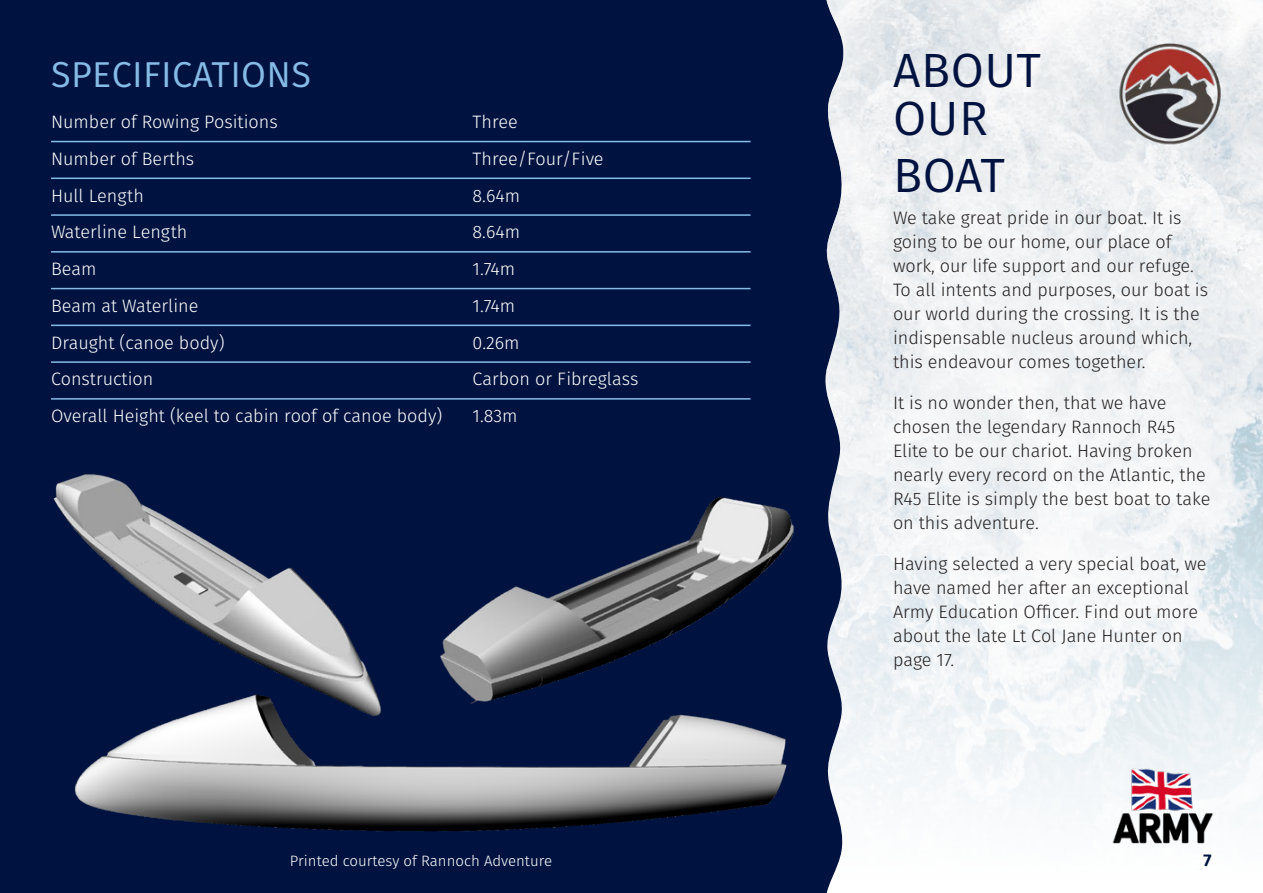
<style>
.page{position:relative;width:1263px;height:893px;background:#001340}
.page>*{position:absolute;margin:0;border:0;box-sizing:border-box;transform-origin:0 0}
.t1{font:48px/48px "Fira Sans";letter-spacing:.01em;color:#001340}
.t2{font:36px "Fira Sans";letter-spacing:.01em;color:#85bbe5}
.Body{font:300 18px/24px "Fira Sans";color:#231f20}
.t3{font:300 18px "Fira Sans";color:#fff}
.t4{font:700 16.5px "Fira Sans";color:#001340}
.t5{font:300 15px "Fira Sans";color:#fff}
</style>
<div class="page">
<img style="left:74px;top:738px;width:713px;height:94px">
<img style="left:825px;top:0;width:438px;height:893px">
<img style="left:1097px;top:9px;width:149px;height:174px">
<img style="left:53px;top:474px;width:323px;height:264px">
<img style="left:376px;top:431px;width:485px;height:307px">
<hr style="left:51px;top:141px;width:699px;height:1px;background:#85bbe5">
<hr style="left:51px;top:178px;width:699px;height:1px;background:#85bbe5">
<hr style="left:51px;top:214px;width:699px;height:2px;background:#85bbe5">
<hr style="left:51px;top:251px;width:699px;height:2px;background:#85bbe5">
<hr style="left:51px;top:288px;width:699px;height:1px;background:#85bbe5">
<hr style="left:51px;top:325px;width:699px;height:1px;background:#85bbe5">
<hr style="left:51px;top:361px;width:699px;height:2px;background:#85bbe5">
<hr style="left:51px;top:398px;width:699px;height:2px;background:#85bbe5">
<img style="left:1083px;top:739px;width:159px;height:133px">
<p class="t2" style="left:51px;top:49px;width:261px">SPECIFICATIONS</p>
<p class="t3" style="left:51px;top:109px;width:228px">Number of Rowing Positions</p>
<p class="t3" style="left:473px;top:109px;width:47px">Three</p>
<p class="t3" style="left:51px;top:146px;width:145px">Number of Berths</p>
<p class="t3" style="left:473px;top:146px;width:133px">Three/Four/Five</p>
<p class="t3" style="left:51px;top:183px;width:94px">Hull Length</p>
<p class="t3" style="left:473px;top:183px;width:49px">8.64m</p>
<p class="t3" style="left:51px;top:219px;width:138px">Waterline Length</p>
<p class="t3" style="left:473px;top:219px;width:49px">8.64m</p>
<p class="t3" style="left:51px;top:256px;width:47px">Beam</p>
<p class="t3" style="left:473px;top:256px;width:44px">1.74m</p>
<p class="t3" style="left:51px;top:293px;width:149px">Beam at Waterline</p>
<p class="t3" style="left:473px;top:293px;width:44px">1.74m</p>
<p class="t3" style="left:51px;top:330px;width:175px">Draught (canoe body)</p>
<p class="t3" style="left:473px;top:330px;width:49px">0.26m</p>
<p class="t3" style="left:51px;top:366px;width:104px">Construction</p>
<p class="t3" style="left:473px;top:366px;width:167px">Carbon or Fibreglass</p>
<p class="t3" style="left:51px;top:403px;width:393px">Overall Height (keel to cabin roof of canoe body)</p>
<p class="t3" style="left:473px;top:403px;width:46px">1.83m</p>
<p class="t1" style="left:893px;top:46px;width:149px">ABOUT<br>OUR</p>
<p class="t1" style="left:893px;top:151px;width:113px">BOAT</p>
<p class="Body" style="left:893px;top:206px;width:317px">We take great pride in our boat. It is going to be our home, our place of work, our life support and our refuge.<br>To all intents and purposes, our boat is our world during the crossing. It is the indispensable nucleus around which, this endeavour comes together.</p>
<p class="Body" style="left:893px;top:391px;width:319px">It is no wonder then, that we have chosen the legendary Rannoch R45<br>Elite to be our chariot. Having broken nearly every record on the Atlantic, the R45 Elite is simply the best boat to take on this adventure.</p>
<p class="Body" style="left:893px;top:552px;width:315px">Having selected a very special boat, we have named her after an exceptional<br>Army Education Officer. Find out more about the late Lt Col Jane Hunter on page 17.</p>
<p class="t5" style="left:290px;top:850px;width:264px">Printed courtesy of Rannoch Adventure</p>
<p class="t4" style="left:1203px;top:849px;width:11px">7</p>
</div>
